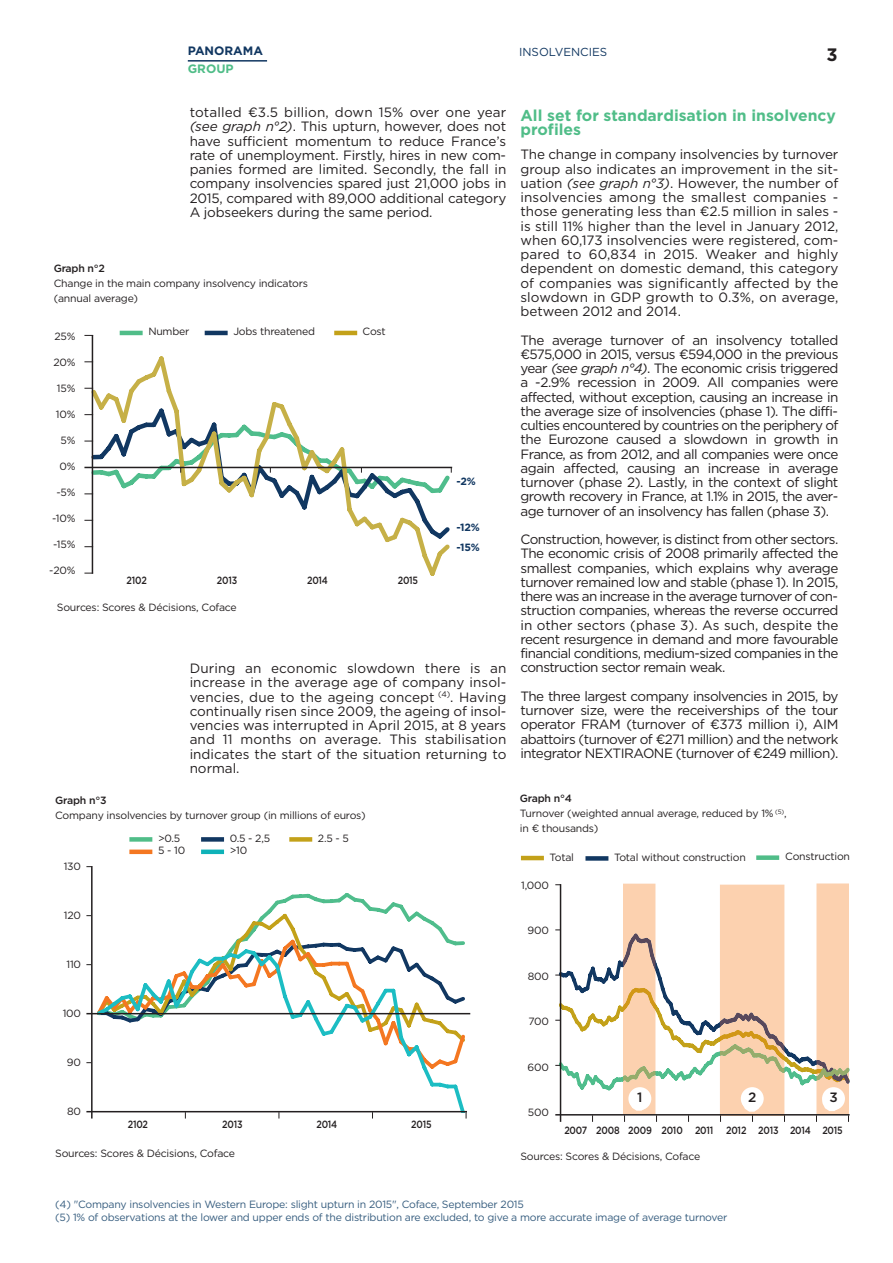
<style>
.page{position:relative;width:893px;height:1263px;background:#fff}
.page>*{position:absolute;margin:0;border:0;box-sizing:border-box;transform-origin:0 0}
.t1{font:700 18px "Gotham";color:#231f20}
.t2{font:700 15.75px/14.2px "Gotham";color:#50bd88}
.t3{font:13.5px/14.2px "Gotham";letter-spacing:-.04em;color:#231f20;text-align:justify}
.t4{font:500 13.5px "Gotham";color:#231f20}
.t5{font:700 12.15px "Gotham";color:#113761}
.t6{font:700 12.15px "Gotham";color:#50bd88}
.t7{font:11.55px "Gotham";color:#113761}
.t8{font:10.5px/15px "Gotham";letter-spacing:-.02em;color:#231f20}
.t9{font:10.5px/13.5px "Gotham";letter-spacing:-.02em;color:#355c7e}
.t10{font:500 10.5px "Gotham";letter-spacing:-.02em;color:#231f20;scale:.85 1}
.t11{font:500 10.5px "Gotham";letter-spacing:-.02em;color:#231f20}
.t12{font:700 10.5px/20.1px "Gotham";color:#113761}
.s1{font-style:italic}
.s2{font-weight:500}
</style>
<div class="page">
<svg style="left:91px;top:353px;width:359px;height:223px"></svg>
<hr style="left:188px;top:60px;width:79px;height:2px;background:#113761">
<hr style="left:92px;top:335px;width:1px;height:239px;background:#231f20">
<svg style="left:84px;top:414px;width:368px;height:83px"></svg>
<hr style="left:120px;top:331px;width:23px;height:4px;background:#50bd88">
<hr style="left:205px;top:331px;width:23px;height:4px;background:#113761">
<hr style="left:334px;top:331px;width:23px;height:4px;background:#c3a119">
<svg style="left:268px;top:893px;width:138px;height:17px"></svg>
<svg style="left:242px;top:910px;width:205px;height:26px"></svg>
<svg style="left:232px;top:936px;width:233px;height:10px"></svg>
<svg style="left:97px;top:946px;width:368px;height:165px"></svg>
<hr style="left:86px;top:1111px;width:381px;height:1px;background:#231f20">
<hr style="left:86px;top:1013px;width:384px;height:1px;background:#231f20">
<hr style="left:91px;top:866px;width:2px;height:252px;background:#231f20">
<div style="left:129px;top:837px;width:23px;height:5px;background:#50bd88"></div>
<div style="left:129px;top:849px;width:23px;height:5px;background:#f47721"></div>
<div style="left:201px;top:837px;width:23px;height:5px;background:#113761"></div>
<div style="left:201px;top:849px;width:23px;height:5px;background:#0eb2b8"></div>
<div style="left:289px;top:837px;width:23px;height:5px;background:#c3a119"></div>
<svg style="left:555px;top:883px;width:295px;height:239px"></svg>
<hr style="left:555px;top:1114px;width:295px;height:1px;background:#231f20">
<hr style="left:521px;top:856px;width:23px;height:4px;background:#c3a119">
<div style="left:585px;top:856px;width:23px;height:5px;background:#113761"></div>
<div style="left:756px;top:855px;width:23px;height:5px;background:#50bd88"></div>
<div style="left:628px;top:1087px;width:23px;height:23px;background:#fff;border-radius:50%"></div>
<div style="left:741px;top:1087px;width:23px;height:23px;background:#fff;border-radius:50%"></div>
<div style="left:822px;top:1087px;width:23px;height:23px;background:#fff;border-radius:50%"></div>
<p class="t5" style="left:188px;top:44px;width:77px">PANORAMA</p>
<h1 class="t1" style="left:826px;top:44px;width:13px">3</h1>
<p class="t6" style="left:188px;top:62px;width:47px">GROUP</p>
<p class="t7" style="left:519px;top:45px;width:90px">INSOLVENCIES</p>
<p class="t3" style="left:190px;top:105px;width:318px">totalled ¤3.5 billion, down 15% over one year <span class="s1">(see graph n°2)</span>. This upturn, however, does not have sufficient momentum to reduce France’s rate of unemployment. Firstly, hires in new com&shy;panies formed are limited. Secondly, the fall in company insolvencies spared just 21,000 jobs in 2015, compared with 89,000 additional category A jobseekers during the same period.</p>
<p class="t11" style="left:54px;top:262px;width:53px">Graph n°2</p>
<p class="t8" style="left:54px;top:276px;width:256px">Change in the main company insolvency indicators (annual average)</p>
<p class="t8" style="left:54px;top:329px;width:23px">25%</p>
<p class="t8" style="left:53px;top:355px;width:24px">20%</p>
<p class="t8" style="left:57px;top:381px;width:20px">15%</p>
<p class="t8" style="left:56px;top:407px;width:21px">10%</p>
<p class="t8" style="left:61px;top:433px;width:16px">5%</p>
<p class="t8" style="left:59px;top:459px;width:18px">0%</p>
<p class="t8" style="left:56px;top:485px;width:21px">-5%</p>
<p class="t8" style="left:52px;top:511px;width:25px">-10%</p>
<p class="t8" style="left:53px;top:537px;width:24px">-15%</p>
<p class="t8" style="left:49px;top:563px;width:28px">-20%</p>
<p class="t8" style="left:148px;top:324px;width:43px">Number</p>
<p class="t8" style="left:233px;top:324px;width:83px">Jobs threatened</p>
<p class="t8" style="left:363px;top:324px;width:25px">Cost</p>
<p class="t10" style="left:127px;top:574px;width:25px">2102</p>
<p class="t10" style="left:217px;top:574px;width:25px">2013</p>
<p class="t10" style="left:307px;top:574px;width:26px">2014</p>
<p class="t10" style="left:398px;top:574px;width:26px">2015</p>
<p class="t8" style="left:57px;top:599px;width:181px">Sources: Scores &amp; Décisions, Coface</p>
<p class="t12" style="left:456px;top:471px;width:21px">-2%</p>
<p class="t12" style="left:456px;top:517px;width:25px">-12% -15%</p>
<p class="t3" style="left:190px;top:661px;width:318px">During an economic slowdown there is an increase in the average age of company insol&shy;vencies, due to the ageing concept <sup>(4)</sup>. Having continually risen since 2009, the ageing of insol&shy;vencies was interrupted in April 2015, at 8 years and 11 months on average. This stabilisation indicates the start of the situation returning to normal.</p>
<p class="t11" style="left:55px;top:794px;width:53px">Graph n°3</p>
<p class="t8" style="left:55px;top:807px;width:312px">Company insolvencies by turnover group (in millions of euros)</p>
<p class="t8" style="left:64px;top:858px;width:19px">130</p>
<p class="t8" style="left:64px;top:907px;width:19px">120</p>
<p class="t8" style="left:66px;top:956px;width:16px">110</p>
<p class="t8" style="left:63px;top:1005px;width:20px">100</p>
<p class="t8" style="left:67px;top:1054px;width:16px">90</p>
<p class="t8" style="left:67px;top:1103px;width:15px">80</p>
<p class="t8" style="left:158px;top:832px;width:29px;line-height:12.6px">&gt;0.5<br>5-10</p>
<p class="t8" style="left:230px;top:832px;width:42px;line-height:12.6px">0.5 - 2,5 &gt;10</p>
<p class="t8" style="left:318px;top:831px;width:33px">2.5 - 5</p>
<p class="t10" style="left:128px;top:1118px;width:25px">2102</p>
<p class="t10" style="left:222px;top:1118px;width:25px">2013</p>
<p class="t10" style="left:316px;top:1118px;width:26px">2014</p>
<p class="t10" style="left:411px;top:1118px;width:26px">2015</p>
<p class="t2" style="left:521px;top:108px;width:317px">All set for standardisation in insolvency profiles</p>
<p class="t3" style="left:520px;top:147px;width:319px">The change in company insolvencies by turnover group also indicates an improvement in the sit&shy;uation <span class="s1">(see graph n°3)</span>. However, the number of insolvencies among the smallest companies - those generating less than ¤2.5 million in sales - is still 11% higher than the level in January 2012, when 60,173 insolvencies were registered, com&shy;pared to 60,834 in 2015. Weaker and highly dependent on domestic demand, this category of companies was significantly affected by the slowdown in GDP growth to 0.3%, on average, between 2012 and 2014.</p>
<p class="t3" style="left:520px;top:333px;width:319px">The average turnover of an insolvency totalled ¤575,000 in 2015, versus ¤594,000 in the previous year <span class="s1">(see graph n°4)</span>. The economic crisis triggered a -2.9% recession in 2009. All companies were affected, without exception, causing an increase in the average size of insolvencies (phase 1). The diffi&shy;culties encountered by countries on the periphery of the Eurozone caused a slowdown in growth in France, as from 2012, and all companies were once again affected, causing an increase in average turnover (phase 2). Lastly, in the context of slight growth recovery in France, at 1.1% in 2015, the aver&shy;age turnover of an insolvency has fallen (phase 3).</p>
<p class="t3" style="left:520px;top:532px;width:319px">Construction, however, is distinct from other sectors.<br>The economic crisis of 2008 primarily affected the smallest companies, which explains why average turnover remained low and stable (phase 1). In 2015, there was an increase in the average turnover of con&shy;struction companies, whereas the reverse occurred in other sectors (phase 3). As such, despite the recent resurgence in demand and more favourable financial conditions, medium-sized companies in the construction sector remain weak.</p>
<p class="t3" style="left:520px;top:689px;width:319px">The three largest company insolvencies in 2015, by turnover size, were the receiverships of the tour operator FRAM (turnover of ¤373 million i), AIM abattoirs (turnover of ¤271 million) and the network integrator NEXTIRAONE (turnover of ¤249 million).</p>
<p class="t8" style="left:520px;top:791px;width:268px"><span class="s2">Graph n°4<br></span>Turnover (weighted annual average, reduced by 1% <sup>(5)</sup>, in ¤ thousands)</p>
<p class="t8" style="left:550px;top:849px;width:26px">Total</p>
<p class="t8" style="left:614px;top:850px;width:133px">Total without construction</p>
<p class="t8" style="left:785px;top:849px;width:66px">Construction</p>
<p class="t8" style="left:521px;top:878px;width:29px">1,000</p>
<p class="t8" style="left:528px;top:923px;width:23px">900</p>
<p class="t8" style="left:528px;top:969px;width:23px">800</p>
<p class="t8" style="left:528px;top:1014px;width:22px">700</p>
<p class="t8" style="left:528px;top:1059px;width:23px">600</p>
<p class="t8" style="left:528px;top:1105px;width:22px">500</p>
<p class="t4" style="left:637px;top:1090px;width:7px">1</p>
<p class="t4" style="left:748px;top:1090px;width:10px">2</p>
<p class="t4" style="left:829px;top:1090px;width:10px">3</p>
<p class="t10" style="left:564px;top:1124px;width:329px">2007 2008 2009 2010 2011 2012 2013 2014 2015</p>
<p class="t8" style="left:55px;top:1146px;width:181px">Sources: Scores &amp; Décisions, Coface</p>
<p class="t8" style="left:520px;top:1148px;width:181px">Sources: Scores &amp; Décisions, Coface</p>
<p class="t9" style="left:55px;top:1197px;width:674px">(4) "Company insolvencies in Western Europe: slight upturn in 2015", Coface, September 2015<br>(5) 1% of observations at the lower and upper ends of the distribution are excluded, to give a more accurate image of average turnover</p>
</div>
